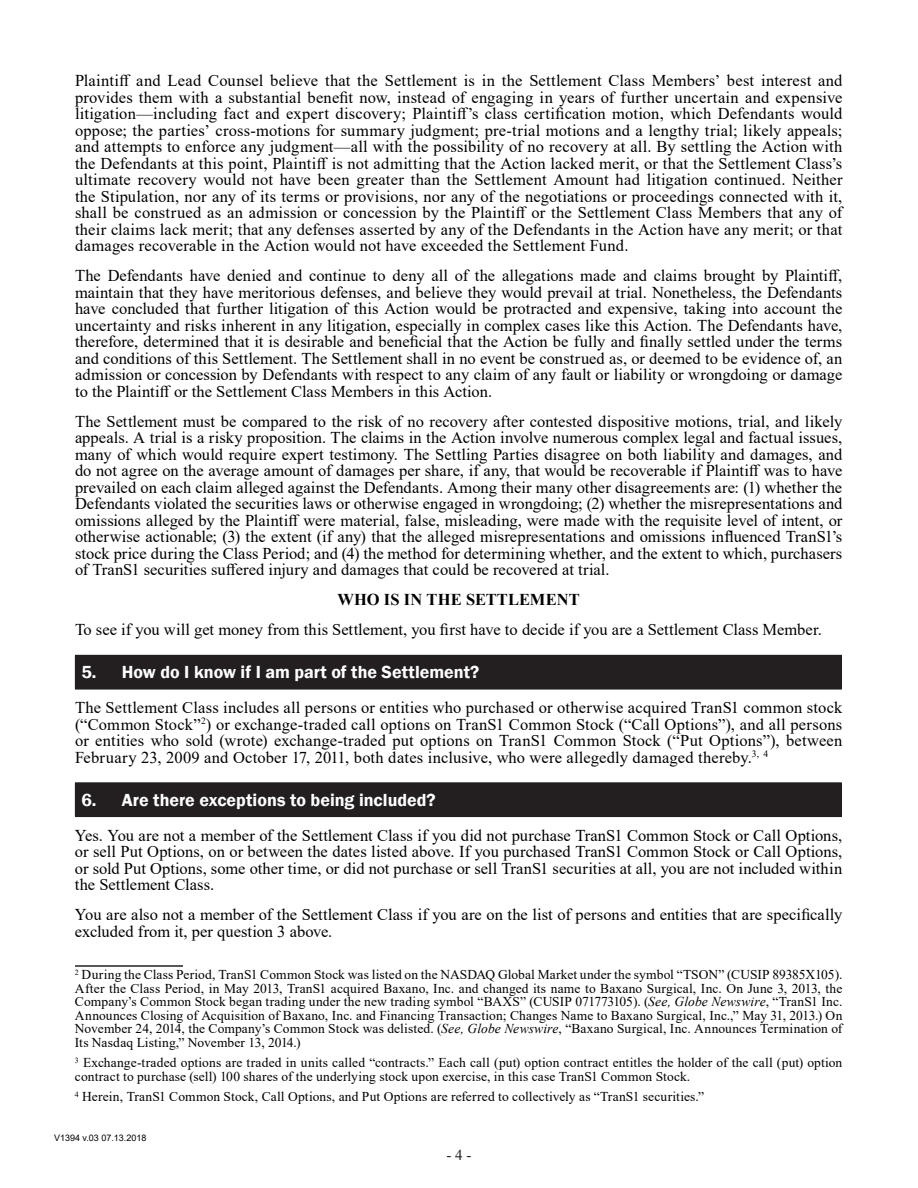
<style>
.page{position:relative;width:918px;height:1188px;background:#fff}
.page>*{position:absolute;margin:0;border:0;box-sizing:border-box;transform-origin:0 0}
.t1{font:600 18px "Franklin Gothic";color:#fff}
.Body_Copy{font:16.5px/16.5px "Times New Roman";color:#000;text-align:justify}
.Body_Copy-2{font:700 16.5px "Times New Roman";letter-spacing:.005em;color:#000}
.t2{font:15px "Times New Roman";color:#231f20}
.Footnote{font:13.5px/13.5px "Times New Roman";letter-spacing:.01em;color:#000;text-align:justify}
.t3{font:9px "Arial";color:#000}
.s1{font-style:italic}
</style>
<div class="page">
<div style="left:75px;top:655px;width:766px;height:34px;background:#231f20"></div>
<hr style="left:75px;top:655px;width:767px;height:1px;background:#231f20">
<hr style="left:841px;top:656px;width:1px;height:33px;background:#231f20">
<hr style="left:75px;top:689px;width:767px;height:1px;background:#231f20">
<div style="left:75px;top:783px;width:766px;height:34px;background:#231f20"></div>
<hr style="left:75px;top:782px;width:767px;height:1px;background:#231f20">
<hr style="left:841px;top:783px;width:1px;height:33px;background:#231f20">
<hr style="left:75px;top:816px;width:767px;height:1px;background:#231f20">
<hr style="left:75px;top:965px;width:108px;height:2px;background:#231f20">
<p class="Body_Copy" style="left:75px;top:72px;width:769px">Plaintiff and Lead Counsel believe that the Settlement is in the Settlement Class Members’ best interest and provides them with a substantial benefit now, instead of engaging in years of further uncertain and expensive litigation—including fact and expert discovery; Plaintiff’s class certification motion, which Defendants would oppose; the parties’ cross-motions for summary judgment; pre-trial motions and a lengthy trial; likely appeals; and attempts to enforce any judgment—all with the possibility of no recovery at all. By settling the Action with the Defendants at this point, Plaintiff is not admitting that the Action lacked merit, or that the Settlement Class’s ultimate recovery would not have been greater than the Settlement Amount had litigation continued. Neither the Stipulation, nor any of its terms or provisions, nor any of the negotiations or proceedings connected with it, shall be construed as an admission or concession by the Plaintiff or the Settlement Class Members that any of their claims lack merit; that any defenses asserted by any of the Defendants in the Action have any merit; or that damages recoverable in the Action would not have exceeded the Settlement Fund.</p>
<p class="Body_Copy" style="left:75px;top:267px;width:769px">The Defendants have denied and continue to deny all of the allegations made and claims brought by Plaintiff, maintain that they have meritorious defenses, and believe they would prevail at trial. Nonetheless, the Defendants have concluded that further litigation of this Action would be protracted and expensive, taking into account the uncertainty and risks inherent in any litigation, especially in complex cases like this Action. The Defendants have, therefore, determined that it is desirable and beneficial that the Action be fully and finally settled under the terms and conditions of this Settlement. The Settlement shall in no event be construed as, or deemed to be evidence of, an admission or concession by Defendants with respect to any claim of any fault or liability or wrongdoing or damage to the Plaintiff or the Settlement Class Members in this Action.</p>
<p class="Body_Copy" style="left:75px;top:413px;width:769px">The Settlement must be compared to the risk of no recovery after contested dispositive motions, trial, and likely appeals. A trial is a risky proposition. The claims in the Action involve numerous complex legal and factual issues, many of which would require expert testimony. The Settling Parties disagree on both liability and damages, and do not agree on the average amount of damages per share, if any, that would be recoverable if Plaintiff was to have prevailed on each claim alleged against the Defendants. Among their many other disagreements are: (1) whether the Defendants violated the securities laws or otherwise engaged in wrongdoing; (2) whether the misrepresentations and omissions alleged by the Plaintiff were material, false, misleading, were made with the requisite level of intent, or otherwise actionable; (3) the extent (if any) that the alleged misrepresentations and omissions influenced TranS1’s stock price during the Class Period; and (4) the method for determining whether, and the extent to which, purchasers of TranS1 securities suffered injury and damages that could be recovered at trial.</p>
<p class="Body_Copy-2" style="left:337px;top:588px;width:244px">WHO IS IN THE SETTLEMENT</p>
<p class="Body_Copy" style="left:75px;top:621px;width:748px">To see if you will get money from this Settlement, you first have to decide if you are a Settlement Class Member.</p>
<p class="t1" style="left:81px;top:661px;width:400px">5. How do I know if I am part of the Settlement?</p>
<p class="Body_Copy" style="left:75px;top:699px;width:769px">The Settlement Class includes all persons or entities who purchased or otherwise acquired TranS1 common stock (“Common Stock”<sup>2</sup>) or exchange-traded call options on TranS1 Common Stock (“Call Options”), and all persons or entities who sold (wrote) exchange-traded put options on TranS1 Common Stock (“Put Options”), between February 23, 2009 and October 17, 2011, both dates inclusive, who were allegedly damaged thereby.<sup>3,</sup> <sup>4</sup></p>
<p class="t1" style="left:81px;top:789px;width:356px">6. Are there exceptions to being included?</p>
<p class="Body_Copy" style="left:75px;top:827px;width:769px">Yes. You are not a member of the Settlement Class if you did not purchase TranS1 Common Stock or Call Options, or sell Put Options, on or between the dates listed above. If you purchased TranS1 Common Stock or Call Options, or sold Put Options, some other time, or did not purchase or sell TranS1 securities at all, you are not included within the Settlement Class.</p>
<p class="Body_Copy" style="left:75px;top:906px;width:769px">You are also not a member of the Settlement Class if you are on the list of persons and entities that are specifically excluded from it, per question 3 above.</p>
<p class="Footnote" style="left:75px;top:968px;width:769px"><sup>2</sup> During the Class Period, TranS1 Common Stock was listed on the NASDAQ Global Market under the symbol “TSON” (CUSIP 89385X105).<br>After the Class Period, in May 2013, TranS1 acquired Baxano, Inc. and changed its name to Baxano Surgical, Inc. On June 3, 2013, the Company’s Common Stock began trading under the new trading symbol “BAXS” (CUSIP 071773105). (<span class="s1">See, Globe Newswire</span>, “TranS1 Inc.<br>Announces Closing of Acquisition of Baxano, Inc. and Financing Transaction; Changes Name to Baxano Surgical, Inc.,” May 31, 2013.) On November 24, 2014, the Company’s Common Stock was delisted. (<span class="s1">See, Globe Newswire</span>, “Baxano Surgical, Inc. Announces Termination of Its Nasdaq Listing,” November 13, 2014.)</p>
<p class="Footnote" style="left:75px;top:1056px;width:769px"><sup>3</sup> Exchange-traded options are traded in units called “contracts.” Each call (put) option contract entitles the holder of the call (put) option contract to purchase (sell) 100 shares of the underlying stock upon exercise, in this case TranS1 Common Stock.</p>
<p class="Footnote" style="left:75px;top:1089px;width:631px"><sup>4</sup> Herein, TranS1 Common Stock, Call Options, and Put Options are referred to collectively as “TranS1 securities.”</p>
<p class="t3" style="left:54px;top:1131px;width:94px">V1394 v.03 07.13.2018</p>
<p class="t2" style="left:447px;top:1144px;width:26px">- 4 -</p>
</div>
